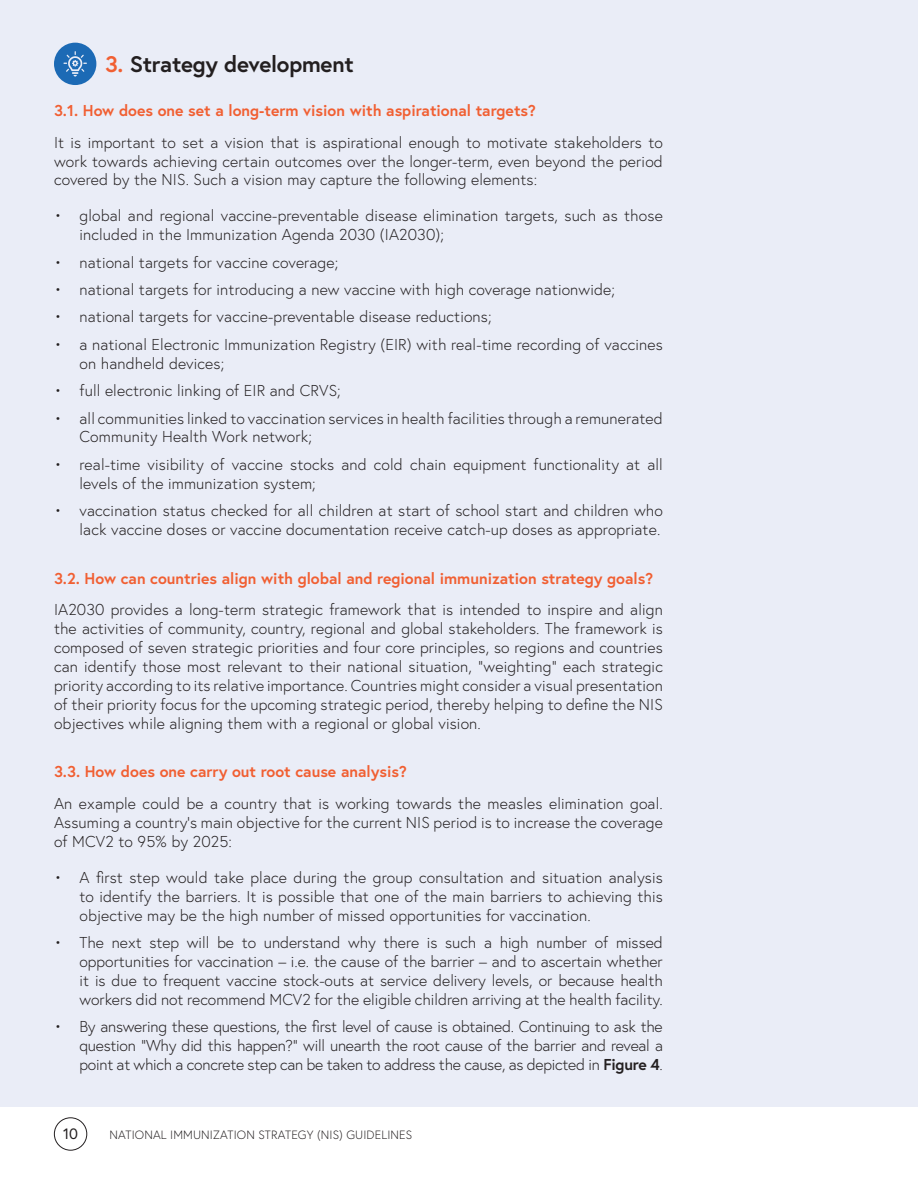
<style>
.page{position:relative;width:918px;height:1188px;background:#fff}
.page>*{position:absolute;margin:0;border:0;box-sizing:border-box;transform-origin:0 0}
.t1{font:700 22.5px "Europa";letter-spacing:-.01em;color:#231f20}
.t2{font:300 15.75px/18.9px "Europa";letter-spacing:.01em;color:#231f20;text-align:justify}
.t3{font:700 15.75px "Europa";color:#f15f32}
.t4{font:15px "Europa";color:#231f20}
.t5{font:300 12px "Europa";letter-spacing:.01em;color:#231f20}
.s1{color:#f15f32}
.s2{font-weight:700}
</style>
<div class="page">
<div style="left:0;top:0;width:918px;height:1107px;background:#eaedf7"></div>
<div style="left:54px;top:1117px;width:33px;height:34px;border:1px solid #231f20;border-radius:50%"></div>
<svg style="left:54px;top:43px;width:42px;height:42px"></svg>
<p class="t1" style="left:105px;top:48px;width:250px"><span class="s1">3.</span> Strategy development</p>
<p class="t3" style="left:54px;top:100px;width:483px">3.1. How does one set a long-term vision with aspirational targets?</p>
<p class="t2" style="left:54px;top:133px;width:610px">It is important to set a vision that is aspirational enough to motivate stakeholders to work towards achieving certain outcomes over the longer-term, even beyond the period covered by the NIS. Such a vision may capture the following elements:</p>
<p class="t2" style="left:80px;top:206px;width:585px;text-indent:-26px">• global and regional vaccine-preventable disease elimination targets, such as those included in the Immunization Agenda 2030 (IA2030);</p>
<p class="t2" style="left:54px;top:253px;width:286px">• national targets for vaccine coverage;</p>
<p class="t2" style="left:54px;top:280px;width:563px">• national targets for introducing a new vaccine with high coverage nationwide;</p>
<p class="t2" style="left:54px;top:307px;width:439px">• national targets for vaccine-preventable disease reductions;</p>
<p class="t2" style="left:80px;top:335px;width:585px;text-indent:-26px">• a national Electronic Immunization Registry (EIR) with real-time recording of vaccines on handheld devices;</p>
<p class="t2" style="left:54px;top:381px;width:288px">• full electronic linking of EIR and CRVS;</p>
<p class="t2" style="left:80px;top:408px;width:585px;text-indent:-26px">• all communities linked to vaccination services in health facilities through a remunerated<br>Community Health Work network;</p>
<p class="t2" style="left:80px;top:455px;width:585px;text-indent:-26px">• real-time visibility of vaccine stocks and cold chain equipment functionality at all levels of the immunization system;</p>
<p class="t2" style="left:54px;top:501px;width:610px;text-align:right">• vaccination status checked for all children at start of school start and children who lack vaccine doses or vaccine documentation receive catch-up doses as appropriate.</p>
<p class="t3" style="left:54px;top:567px;width:601px">3.2. How can countries align with global and regional immunization strategy goals?</p>
<p class="t2" style="left:54px;top:600px;width:610px">IA2030 provides a long-term strategic framework that is intended to inspire and align the activities of community, country, regional and global stakeholders. The framework is composed of seven strategic priorities and four core principles, so regions and countries can identify those most relevant to their national situation, “weighting” each strategic priority according to its relative importance. Countries might consider a visual presentation of their priority focus for the upcoming strategic period, thereby helping to define the NIS objectives while aligning them with a regional or global vision.</p>
<p class="t3" style="left:54px;top:761px;width:354px">3.3. How does one carry out root cause analysis?</p>
<p class="t2" style="left:54px;top:794px;width:610px">An example could be a country that is working towards the measles elimination goal.<br>Assuming a country’s main objective for the current NIS period is to increase the coverage of MCV2 to 95% by 2025:</p>
<p class="t2" style="left:80px;top:868px;width:585px;text-indent:-26px">• A first step would take place during the group consultation and situation analysis to identify the barriers. It is possible that one of the main barriers to achieving this objective may be the high number of missed opportunities for vaccination.</p>
<p class="t2" style="left:80px;top:933px;width:585px;text-indent:-26px">• The next step will be to understand why there is such a high number of missed opportunities for vaccination – i.e. the cause of the barrier – and to ascertain whether it is due to frequent vaccine stock-outs at service delivery levels, or because health workers did not recommend MCV2 for the eligible children arriving at the health facility.</p>
<p class="t2" style="left:80px;top:1017px;width:585px;text-indent:-26px">• By answering these questions, the first level of cause is obtained. Continuing to ask the question “Why did this happen?” will unearth the root cause of the barrier and reveal a point at which a concrete step can be taken to address the cause, as depicted in <span class="s2">Figure 4</span>.</p>
<p class="t4" style="left:63px;top:1124px;width:16px">10</p>
<p class="t5" style="left:109px;top:1128px;width:304px">NATIONAL IMMUNIZATION STRATEGY (NIS) GUIDELINES</p>
</div>
